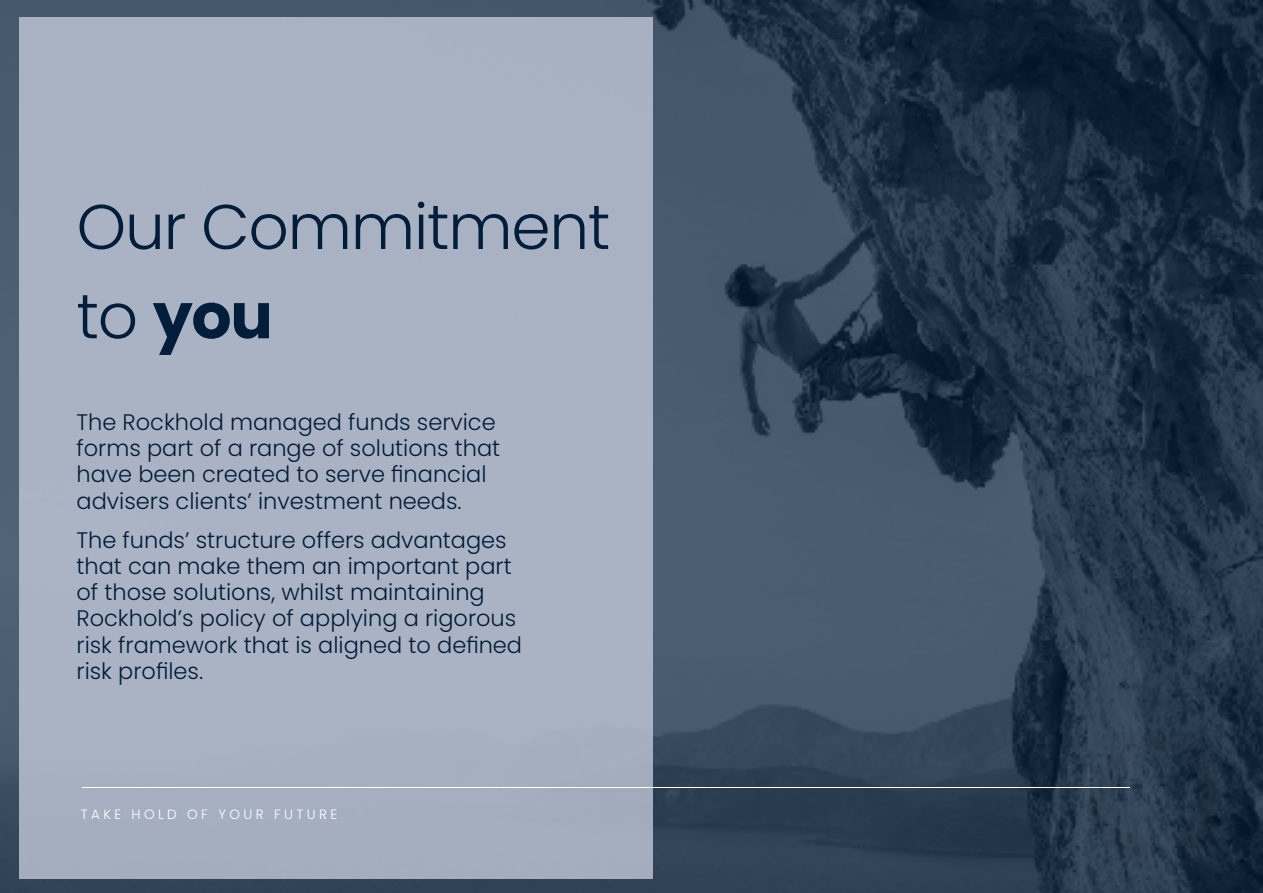
<style>
.page{position:relative;width:1263px;height:893px;background:#fff}
.page>*{position:absolute;margin:0;border:0;box-sizing:border-box;transform-origin:0 0}
.t1{font:300 63px/89.2px "Poppins";letter-spacing:-.02em;color:#001d39}
.t2{font:300 22.5px/26.2px "Poppins";color:#001d39}
.t3{font:300 13.5px "Poppins";letter-spacing:.25em;color:#fff}
.s1{font-weight:700}
</style>
<div class="page">
<img style="left:0;top:0;width:1263px;height:893px">
<div style="left:19px;top:17px;width:634px;height:861px;background:#a9b3c3"></div>
<hr style="left:82px;top:787px;width:1048px;height:1px;background:#fff">
<img style="left:1086px;top:728px;width:134px;height:134px">
<h1 class="t1" style="left:77px;top:183px;width:535px">Our Commitment to <span class="s1">you</span></h1>
<p class="t2" style="left:77px;top:409px;width:425px">The Rockhold managed funds service forms part of a range of solutions that have been created to serve financial advisers clients’ investment needs.</p>
<p class="t2" style="left:77px;top:527px;width:447px">The funds’ structure offers advantages that can make them an important part of those solutions, whilst maintaining Rockhold’s policy of applying a rigorous risk framework that is aligned to defined risk profiles.</p>
<p class="t3" style="left:81px;top:806px;width:258px">TAKE HOLD OF YOUR FUTURE</p>
</div>
